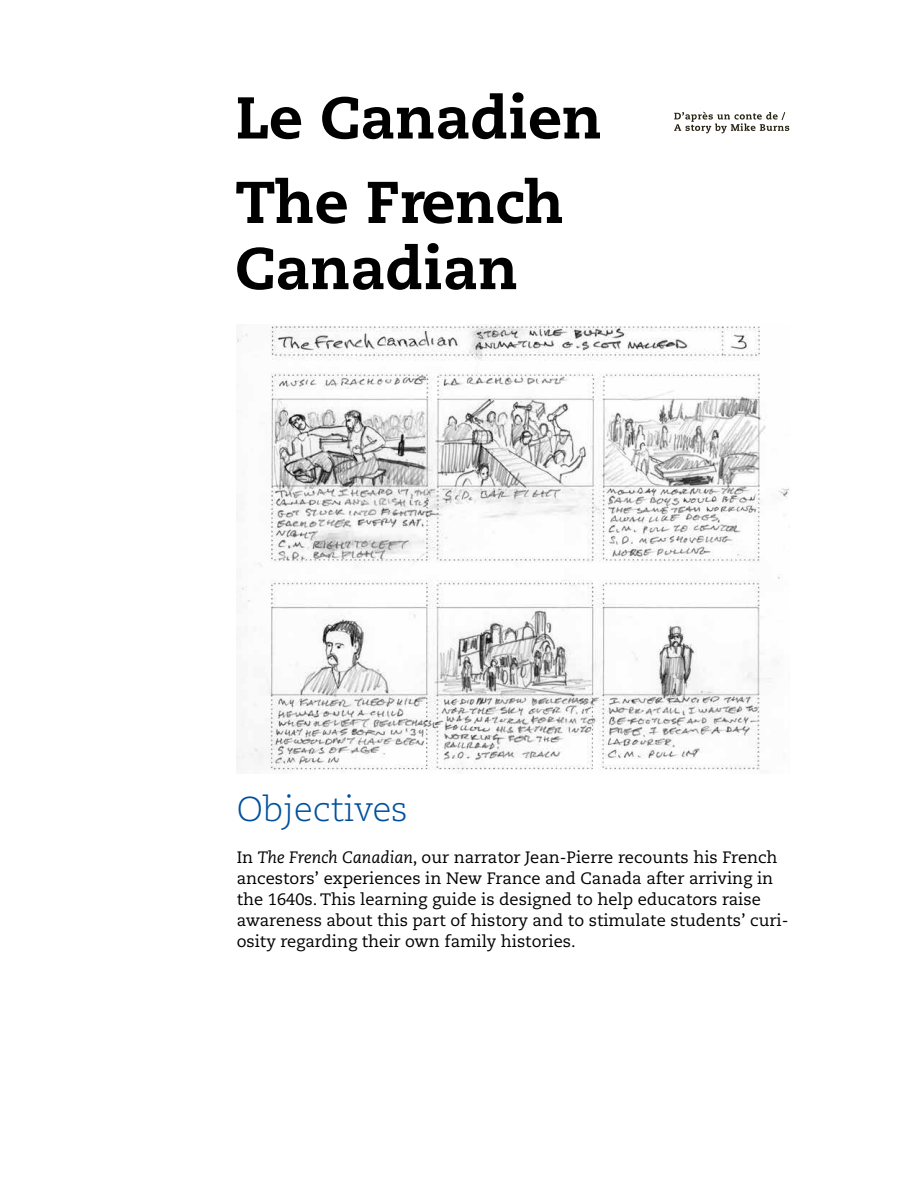
<style>
.page{position:relative;width:918px;height:1188px;background:#fff}
.page>*{position:absolute;margin:0;border:0;box-sizing:border-box;transform-origin:0 0}
.t1{font:800 58.8px/84.4px "Caecilia";color:#000}
.t2{font:300 34.5px "Caecilia";color:#01509d}
.t3{font:16.5px/21px "Caecilia";color:#000}
.s1{font-style:italic}
</style>
<div class="page">
<img style="left:236px;top:326px;width:553px;height:445px">
<svg style="left:674px;top:112px;width:115px;height:21px"></svg>
<h1 class="t1" style="left:235px;top:76px;width:368px">Le Canadien<br>The French</h1>
<h1 class="t1" style="left:235px;top:227px;width:285px">Canadian</h1>
<h2 class="t2" style="left:237px;top:790px;width:173px">Objectives</h2>
<p class="t3" style="left:237px;top:847px;width:553px">In <span class="s1">The French Canadian</span>, our narrator Jean-Pierre recounts his French ancestors’ experiences in New France and Canada after arriving in the 1640s. This learning guide is designed to help educators raise awareness about this part of history and to stimulate students’ curi&shy;osity regarding their own family histories.</p>
</div>
